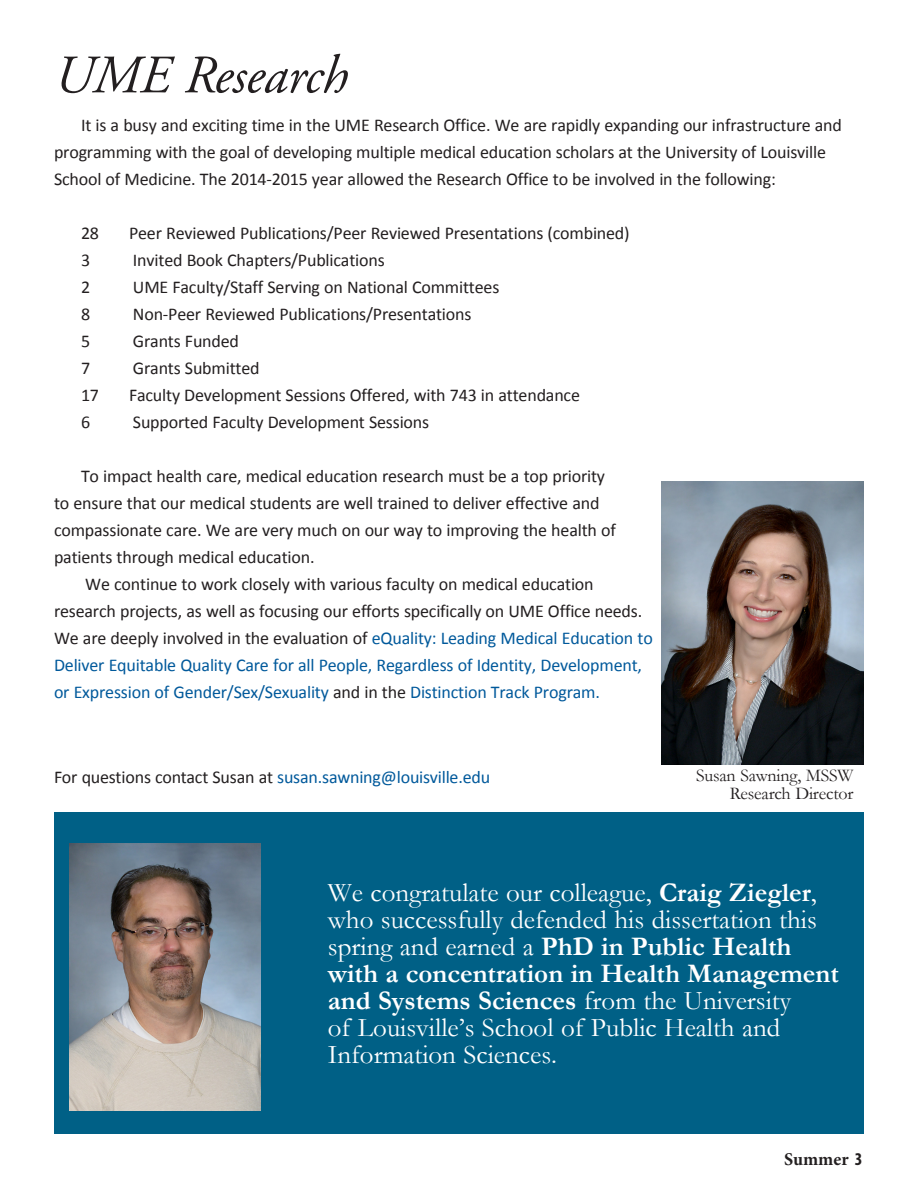
<style>
.page{position:relative;width:918px;height:1188px;background:#fff}
.page>*{position:absolute;margin:0;border:0;box-sizing:border-box;transform-origin:0 0}
.t1{font:italic 54px "Adobe Garamond Pro";letter-spacing:-.01em;color:#231f20}
.t2{font:27px/27px "Garamond";color:#fff}
.t3{font:18px/27px "Calibri";letter-spacing:-.01em;color:#231f20}
.t4{font:18px "Calibri";letter-spacing:-.01em;color:#00599b}
.t5{font:18px/18px "Garamond";letter-spacing:-.01em;color:#231f20;text-align:right}
.t6{font:700 18px "Minion Pro";color:#231f20}
.s1{color:#00599b}
.s2{color:#231f20}
.s3{font-weight:700}
.s4{font-family:"Myriad Pro";font-stretch:condensed}
</style>
<div class="page">
<div style="left:54px;top:812px;width:810px;height:322px;background:#006086"></div>
<img style="left:69px;top:843px;width:191px;height:268px">
<img style="left:662px;top:481px;width:202px;height:284px">
<h1 class="t1" style="left:54px;top:43px;width:295px">UME Research</h1>
<p class="t3" style="left:54px;top:111px;width:790px;text-indent:27px">It is a busy and exciting time in the UME Research Office. We are rapidly expanding our infrastructure and programming with the goal of developing multiple medical education scholars at the University of Louisville<br>School of Medicine. The 2014-2015 year allowed the Research Office to be involved in the following:</p>
<p class="t3" style="left:81px;top:219px;width:20px">28</p>
<p class="t3" style="left:129px;top:219px;width:502px">Peer Reviewed Publications/Peer Reviewed Presentations (combined)</p>
<p class="t3" style="left:81px;top:246px;width:11px">3</p>
<p class="t3" style="left:133px;top:246px;width:253px">Invited Book Chapters/Publications</p>
<p class="t3" style="left:81px;top:273px;width:11px">2</p>
<p class="t3" style="left:133px;top:273px;width:368px">UME Faculty/Staff Serving on National Committees</p>
<p class="t3" style="left:81px;top:300px;width:11px">8</p>
<p class="t3" style="left:133px;top:300px;width:340px">Non-Peer Reviewed Publications/Presentations</p>
<p class="t3" style="left:81px;top:327px;width:11px">5</p>
<p class="t3" style="left:133px;top:327px;width:108px">Grants Funded</p>
<p class="t3" style="left:81px;top:354px;width:11px">7</p>
<p class="t3" style="left:133px;top:354px;width:128px">Grants Submitted</p>
<p class="t3" style="left:81px;top:381px;width:20px">17</p>
<p class="t3" style="left:129px;top:381px;width:453px">Faculty Development Sessions Offered, with 743 in attendance</p>
<p class="t3" style="left:81px;top:408px;width:11px">6</p>
<p class="t3" style="left:133px;top:408px;width:298px">Supported Faculty Development Sessions</p>
<p class="t3" style="left:54px;top:462px;width:563px;text-indent:27px">To impact health care, medical education research must be a top priority to ensure that our medical students are well trained to deliver effective and compassionate care. We are very much on our way to improving the health of patients through medical education.</p>
<p class="t3" style="left:54px;top:570px;width:600px;text-indent:31px">We continue to work closely with various faculty on medical education research projects, as well as focusing our efforts specifically on UME Office needs.<br>We are deeply involved in the evaluation of <span class="s1">eQuality: Leading Medical Education to Deliver Equitable Quality Care for all People, Regardless of Identity, Development, or Expression of Gender/Sex/Sexuality</span> and in the <span class="s1">Distinction Track Program.</span></p>
<p class="t4" style="left:54px;top:765px;width:438px"><span class="s2">For questions contact Susan at</span> susan.sawning@louisville.edu</p>
<p class="t5" style="left:696px;top:766px;width:159px">Susan Sawning, MSSW<br>Research Director</p>
<p class="t2" style="left:328px;top:878px;width:513px">We congratulate our colleague, <span class="s3">Craig Ziegler</span>, who successfully defended his dissertation this spring and earned a <span class="s3">PhD in Public Health with a concentration in Health Management and Systems Sciences</span> from the University<br>of Louisville’s School of Public Health and Information Sciences.</p>
<p class="t6" style="left:784px;top:1147px;width:80px">Summer <span class="s4">3</span></p>
</div>
